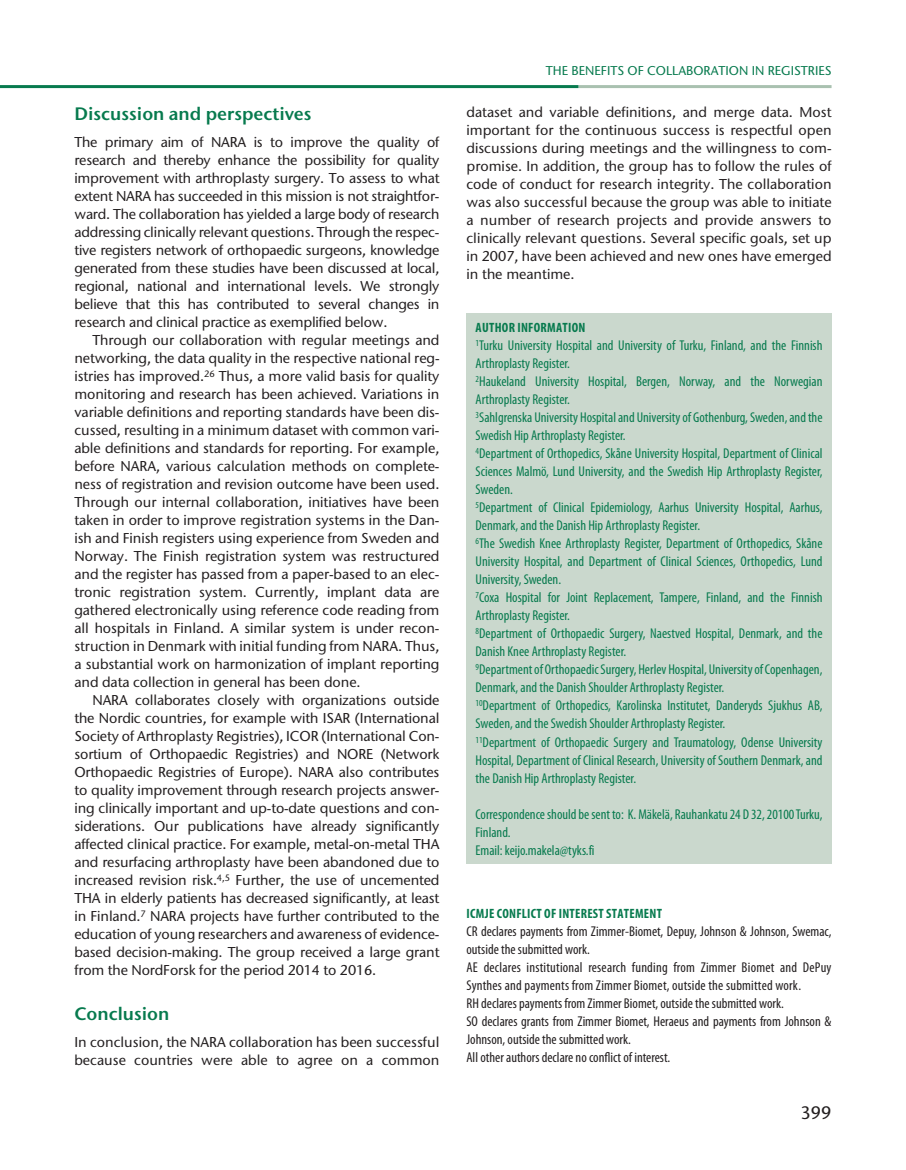
<style>
.page{position:relative;width:906px;height:1170px;background:#fff}
.page>*{position:absolute;margin:0;border:0;box-sizing:border-box;transform-origin:0 0}
.t1{font:600 18px "Stone Sans ITC Pro";color:#077a4e}
.t2{font:500 18px "Stone Sans ITC Pro";color:#231f20}
.t3{font:500 14.25px/18px "Stone Sans ITC Pro";letter-spacing:-.005em;color:#231f20;text-align:justify}
.t4{font:condensed 14.25px/18px "Myriad Pro";color:#077a4e}
.t5{font:condensed 14.25px/18px "Myriad Pro";color:#231f20}
.t6{font:700 condensed 13.5px "Myriad Pro";letter-spacing:.02em;color:#077a4e}
.t7{font:500 12.75px "Stone Sans ITC Pro";color:#077a4e}
</style>
<div class="page">
<hr style="left:578px;top:85px;width:253px;height:3px;background:#a9c1b0">
<hr style="left:0;top:85px;width:578px;height:3px;background:#077a4e">
<div style="left:466px;top:313px;width:365px;height:550px;background:#cad8cd"></div>
<p class="t1" style="left:74px;top:102px;width:239px">Discussion and perspectives</p>
<p class="t3" style="left:74px;top:132px;width:366px">The primary aim of NARA is to improve the quality of research and thereby enhance the possibility for quality improvement with arthroplasty surgery. To assess to what extent NARA has succeeded in this mission is not straightfor&shy;ward. The collaboration has yielded a large body of research addressing clinically relevant questions. Through the respec&shy;tive registers network of orthopaedic surgeons, knowledge generated from these studies have been discussed at local, regional, national and international levels. We strongly believe that this has contributed to several changes in research and clinical practice as exemplified below.</p>
<p class="t3" style="left:74px;top:330px;width:366px;text-indent:18px">Through our collaboration with regular meetings and networking, the data quality in the respective national reg&shy;istries has improved.<sup>26</sup> Thus, a more valid basis for quality monitoring and research has been achieved. Variations in variable definitions and reporting standards have been dis&shy;cussed, resulting in a minimum dataset with common vari&shy;able definitions and standards for reporting. For example, before NARA, various calculation methods on complete&shy;ness of registration and revision outcome have been used.<br>Through our internal collaboration, initiatives have been taken in order to improve registration systems in the Dan&shy;ish and Finish registers using experience from Sweden and Norway. The Finish registration system was restructured and the register has passed from a paper-based to an elec&shy;tronic registration system. Currently, implant data are gathered electronically using reference code reading from all hospitals in Finland. A similar system is under recon&shy;struction in Denmark with initial funding from NARA. Thus, a substantial work on harmonization of implant reporting and data collection in general has been done.</p>
<p class="t3" style="left:74px;top:690px;width:366px;text-indent:18px">NARA collaborates closely with organizations outside the Nordic countries, for example with ISAR (International Society of Arthroplasty Registries), ICOR (International Con&shy;sortium of Orthopaedic Registries) and NORE (Network Orthopaedic Registries of Europe). NARA also contributes to quality improvement through research projects answer&shy;ing clinically important and up-to-date questions and con&shy;siderations. Our publications have already significantly affected clinical practice. For example, metal-on-metal THA and resurfacing arthroplasty have been abandoned due to increased revision risk.<sup>4,5</sup> Further, the use of uncemented THA in elderly patients has decreased significantly, at least in Finland.<sup>7</sup> NARA projects have further contributed to the education of young researchers and awareness of evidence&shy;based decision-making. The group received a large grant from the NordForsk for the period 2014 to 2016.</p>
<p class="t1" style="left:74px;top:1002px;width:97px">Conclusion</p>
<p class="t3" style="left:74px;top:1032px;width:366px">In conclusion, the NARA collaboration has been successful because countries were able to agree on a common</p>
<p class="t7" style="left:546px;top:63px;width:287px">The benefits of collaboration in registries</p>
<p class="t3" style="left:466px;top:103px;width:366px">dataset and variable definitions, and merge data. Most important for the continuous success is respectful open discussions during meetings and the willingness to com&shy;promise. In addition, the group has to follow the rules of code of conduct for research integrity. The collaboration was also successful because the group was able to initiate a number of research projects and provide answers to clinically relevant questions. Several specific goals, set up in 2007, have been achieved and new ones have emerged in the meantime.</p>
<p class="t6" style="left:475px;top:319px;width:111px">AUTHOR INFORMATION</p>
<p class="t4" style="left:475px;top:336px;width:348px"><sup>1</sup>Turku University Hospital and University of Turku, Finland, and the Finnish Arthroplasty Register.<br><sup>2</sup>Haukeland University Hospital, Bergen, Norway, and the Norwegian Arthroplasty Register.<br><sup>3</sup>Sahlgrenska University Hospital and University of Gothenburg, Sweden, and the Swedish Hip Arthroplasty Register.<br><sup>4</sup>Department of Orthopedics, Skåne University Hospital, Department of Clinical Sciences Malmö, Lund University, and the Swedish Hip Arthroplasty Register, Sweden.<br><sup>5</sup>Department of Clinical Epidemiology, Aarhus University Hospital, Aarhus, Denmark, and the Danish Hip Arthroplasty Register.<br><sup>6</sup>The Swedish Knee Arthroplasty Register, Department of Orthopedics, Skåne University Hospital, and Department of Clinical Sciences, Orthopedics, Lund University, Sweden.<br><sup>7</sup>Coxa Hospital for Joint Replacement, Tampere, Finland, and the Finnish Arthroplasty Register.<br><sup>8</sup>Department of Orthopaedic Surgery, Naestved Hospital, Denmark, and the Danish Knee Arthroplasty Register.<br><sup>9</sup>Department of Orthopaedic Surgery, Herlev Hospital, University of Copenhagen, Denmark, and the Danish Shoulder Arthroplasty Register.<br><sup>10</sup>Department of Orthopedics, Karolinska Institutet, Danderyds Sjukhus AB, Sweden, and the Swedish Shoulder Arthroplasty Register.<br><sup>11</sup>Department of Orthopaedic Surgery and Traumatology, Odense University Hospital, Department of Clinical Research, University of Southern Denmark, and the Danish Hip Arthroplasty Register.</p>
<p class="t4" style="left:475px;top:804px;width:348px">Correspondence should be sent to: K. Mäkelä, Rauhankatu 24 D 32, 20100 Turku,<br>Finland.<br>Email: keijo.makela@tyks.fi</p>
<p class="t6" style="left:466px;top:905px;width:197px">ICMJE CONFLICT OF INTEREST STATEMENT</p>
<p class="t5" style="left:466px;top:922px;width:366px">CR declares payments from Zimmer-Biomet, Depuy, Johnson &amp; Johnson, Swemac, outside the submitted work.<br>AE declares institutional research funding from Zimmer Biomet and DePuy Synthes and payments from Zimmer Biomet, outside the submitted work.<br>RH declares payments from Zimmer Biomet, outside the submitted work.<br>SO declares grants from Zimmer Biomet, Heraeus and payments from Johnson &amp; Johnson, outside the submitted work.<br>All other authors declare no conflict of interest.</p>
<p class="t2" style="left:800px;top:1101px;width:32px">399</p>
</div>
